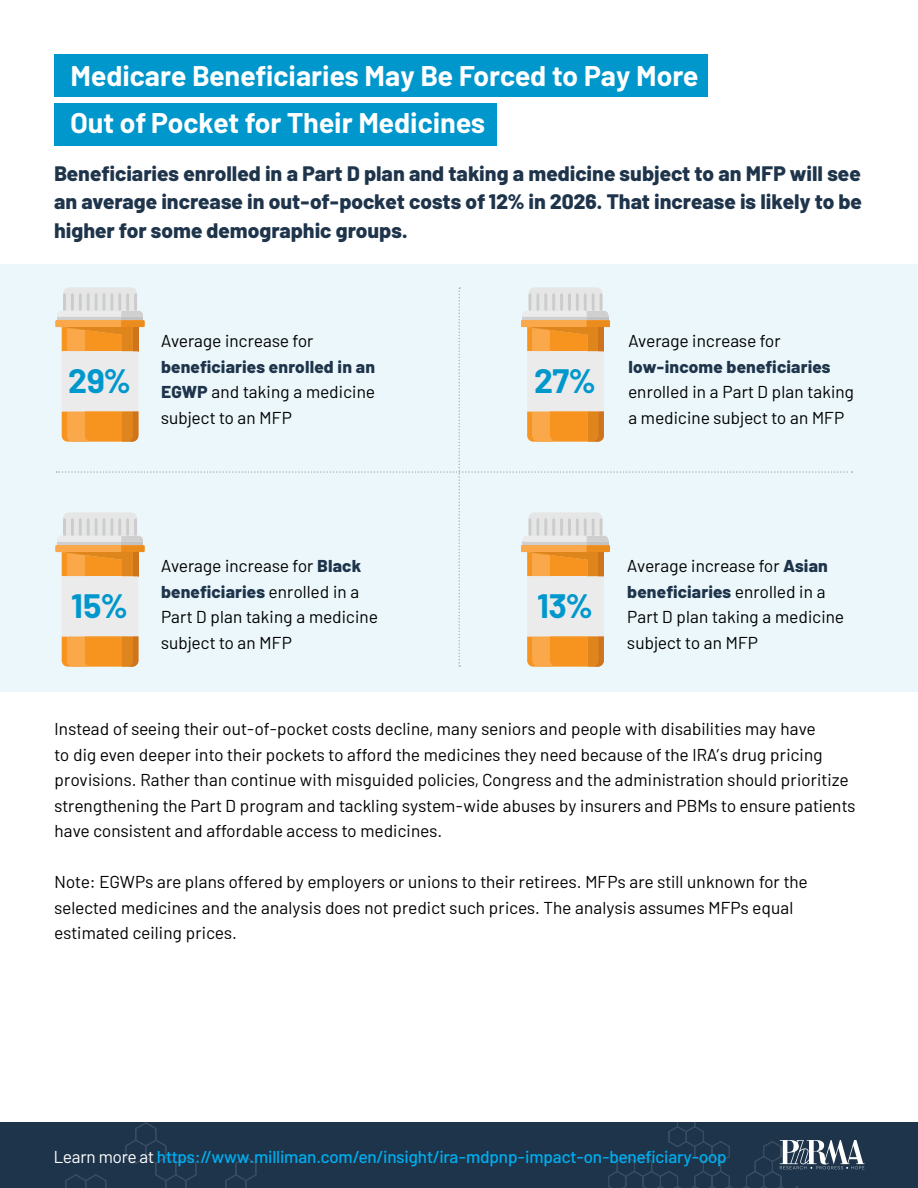
<style>
.page{position:relative;width:918px;height:1188px;background:#fff}
.page>*{position:absolute;margin:0;border:0;box-sizing:border-box;transform-origin:0 0}
.t1{font:700 33.9px "Barlow";letter-spacing:-.01em;color:#0097cd}
.t2{font:700 28.5px/47.1px "Barlow";color:#fff}
.t3{font:800 21px/28.5px "Barlow";color:#1e344b;text-align:justify}
.t4{font:17.25px/25.5px "Barlow";letter-spacing:.01em;color:#000}
.t5{font:500 17.25px "Barlow";letter-spacing:-.01em;color:#00aeef}
.t6{font:800 17.25px "Barlow";letter-spacing:.01em;color:#1e344b}
.s1{font-weight:800;color:#1e344b}
.s2{font-weight:400;color:#fff}
</style>
<div class="page">
<div style="left:0;top:265px;width:918px;height:427px;background:#ebf7fb"></div>
<div style="left:0;top:1123px;width:918px;height:65px;background:#1e344b"></div>
<svg style="left:55px;top:1122px;width:221px;height:66px"></svg>
<svg style="left:608px;top:1122px;width:256px;height:66px"></svg>
<div style="left:54px;top:54px;width:653px;height:42px;background:#0097cd"></div>
<div style="left:54px;top:104px;width:443px;height:42px;background:#0097cd"></div>
<svg style="left:56px;top:287px;width:797px;height:380px"></svg>
<h2 class="t2" style="left:71px;top:49px;width:629px">Medicare Beneficiaries May Be Forced to Pay More<br>Out of Pocket for Their Medicines</h2>
<p class="t3" style="left:54px;top:157px;width:810px">Beneficiaries enrolled in a Part D plan and taking a medicine subject to an MFP will see an average increase in out-of-pocket costs of 12% in 2026. That increase is likely to be higher for some demographic groups.</p>
<h1 class="t1" style="left:69px;top:355px;width:63px">29%</h1>
<p class="t4" style="left:161px;top:327px;width:154px">Average increase for</p>
<p class="t4" style="left:161px;top:353px;width:216px;text-align:justify"><span class="s1">beneficiaries enrolled in an EGWP</span> and taking a medicine subject to an MFP</p>
<h1 class="t1" style="left:72px;top:580px;width:57px">15%</h1>
<p class="t4" style="left:161px;top:552px;width:218px">Average increase for <span class="s1">Black beneficiaries</span> enrolled in a<br>Part D plan taking a medicine subject to an MFP</p>
<h1 class="t1" style="left:535px;top:355px;width:62px">27%</h1>
<p class="t4" style="left:628px;top:327px;width:154px">Average increase for</p>
<p class="t6" style="left:628px;top:354px;width:204px">low-income beneficiaries</p>
<p class="t4" style="left:628px;top:378px;width:227px">enrolled in a Part D plan taking a medicine subject to an MFP</p>
<h1 class="t1" style="left:537px;top:580px;width:56px">13%</h1>
<p class="t4" style="left:627px;top:552px;width:218px">Average increase for <span class="s1">Asian beneficiaries</span> enrolled in a<br>Part D plan taking a medicine subject to an MFP</p>
<p class="t4" style="left:55px;top:715px;width:802px">Instead of seeing their out-of-pocket costs decline, many seniors and people with disabilities may have<br>to dig even deeper into their pockets to afford the medicines they need because of the IRA’s drug pricing provisions. Rather than continue with misguided policies, Congress and the administration should prioritize strengthening the Part D program and tackling system-wide abuses by insurers and PBMs to ensure patients have consistent and affordable access to medicines.</p>
<p class="t4" style="left:55px;top:868px;width:755px">Note: EGWPs are plans offered by employers or unions to their retirees. MFPs are still unknown for the selected medicines and the analysis does not predict such prices. The analysis assumes MFPs equal estimated ceiling prices.</p>
<p class="t5" style="left:54px;top:1144px;width:674px"><span class="s2">Learn more at</span> https://www.milliman.com/en/insight/ira-mdpnp-impact-on-beneficiary-oop</p>
</div>
